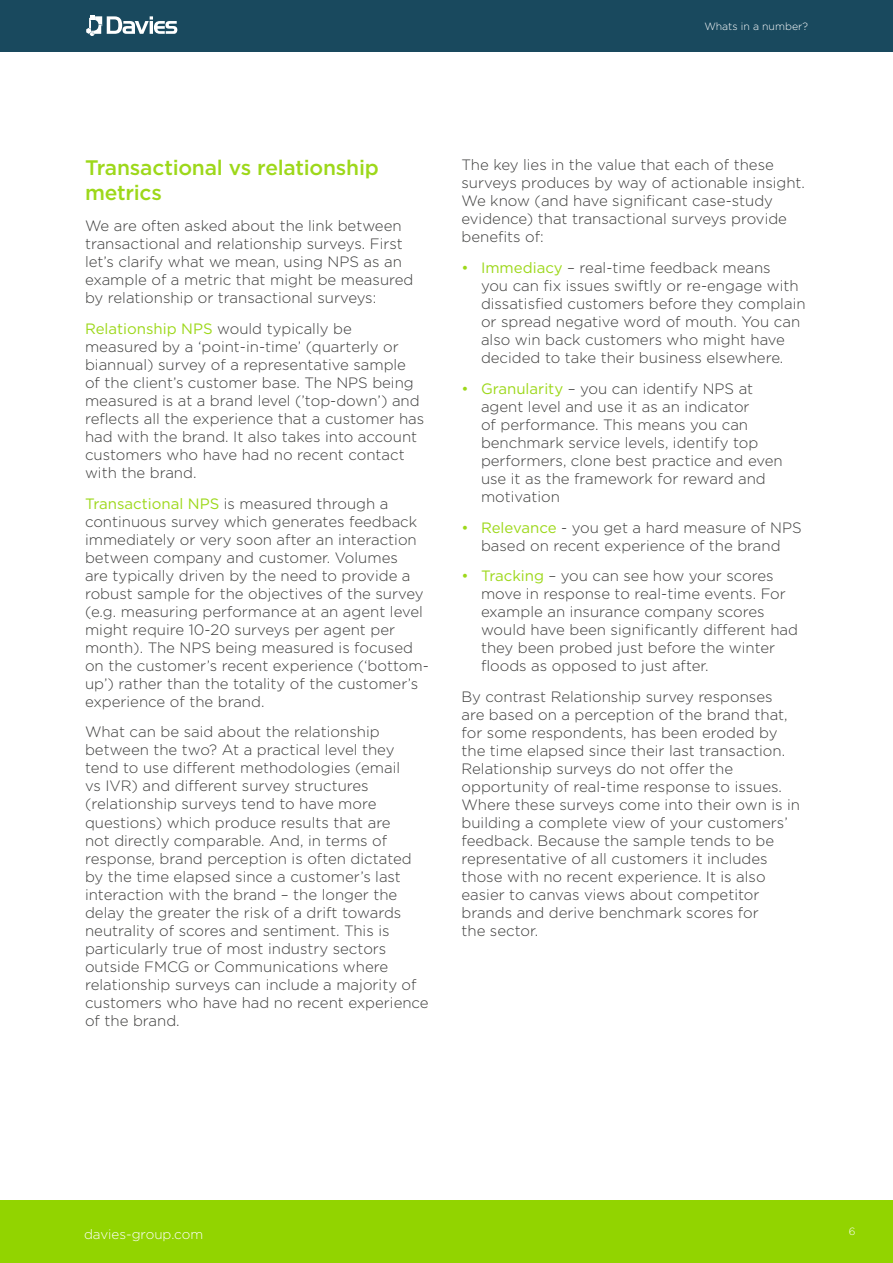
<style>
.page{position:relative;width:893px;height:1263px;background:#fff}
.page>*{position:absolute;margin:0;border:0;box-sizing:border-box;transform-origin:0 0}
.t1{font:500 21px/25.2px "Gotham";letter-spacing:-.01em;color:#9dd81a}
.t2{font:300 15px/18px "Gotham";color:#3c3c3b}
.t3{font:300 13.5px "Gotham";color:#fff}
.t4{font:300 10.5px "Gotham";color:#fff}
.s1{font-weight:400;color:#9dd81a}
</style>
<div class="page">
<div style="left:0;top:0;width:893px;height:51px;background:#19495e"></div>
<svg style="left:86px;top:15px;width:91px;height:21px"></svg>
<div style="left:0;top:1200px;width:893px;height:63px;background:#92d400"></div>
<p class="t4" style="left:704px;top:20px;width:105px">Whats in a number?</p>
<h1 class="t1" style="left:85px;top:155px;width:295px">Transactional vs relationship metrics</h1>
<p class="t2" style="left:85px;top:216px;width:330px">We are often asked about the link between transactional and relationship surveys. First let’s clarify what we mean, using NPS as an example of a metric that might be measured by relationship or transactional surveys:</p>
<p class="t2" style="left:85px;top:319px;width:341px"><span class="s1">Relationship NPS</span> would typically be measured by a ‘point-in-time’ (quarterly or biannual) survey of a representative sample of the client’s customer base. The NPS being measured is at a brand level (’top-down’) and reflects all the experience that a customer has had with the brand. It also takes into account customers who have had no recent contact with the brand.</p>
<p class="t2" style="left:85px;top:494px;width:345px"><span class="s1">Transactional NPS</span> is measured through a continuous survey which generates feedback immediately or very soon after an interaction between company and customer. Volumes<br>are typically driven by the need to provide a robust sample for the objectives of the survey (e.g. measuring performance at an agent level might require 10-20 surveys per agent per month). The NPS being measured is focused on the customer’s recent experience (‘bottom&shy;up’) rather than the totality of the customer’s experience of the brand.</p>
<p class="t2" style="left:85px;top:723px;width:345px">What can be said about the relationship between the two? At a practical level they tend to use different methodologies (email<br>vs IVR) and different survey structures (relationship surveys tend to have more questions) which produce results that are<br>not directly comparable. And, in terms of response, brand perception is often dictated by the time elapsed since a customer’s last interaction with the brand – the longer the delay the greater the risk of a drift towards neutrality of scores and sentiment. This is particularly true of most industry sectors outside FMCG or Communications where relationship surveys can include a majority of customers who have had no recent experience of the brand.</p>
<p class="t2" style="left:461px;top:156px;width:345px">The key lies in the value that each of these surveys produces by way of actionable insight.<br>We know (and have significant case-study evidence) that transactional surveys provide benefits of:</p>
<p class="t2" style="left:481px;top:258px;width:326px;text-indent:-20px"><span class="s1">• Immediacy</span> – real-time feedback means<br>you can fix issues swiftly or re-engage with dissatisfied customers before they complain or spread negative word of mouth. You can also win back customers who might have decided to take their business elsewhere.</p>
<p class="t2" style="left:481px;top:379px;width:303px;text-indent:-20px"><span class="s1">• Granularity</span> – you can identify NPS at agent level and use it as an indicator<br>of performance. This means you can benchmark service levels, identify top performers, clone best practice and even use it as the framework for reward and motivation</p>
<p class="t2" style="left:461px;top:518px;width:342px;text-align:center"><span class="s1">• Relevance</span> - you get a hard measure of NPS based on recent experience of the brand</p>
<p class="t2" style="left:481px;top:567px;width:319px;text-indent:-20px"><span class="s1">• Tracking</span> – you can see how your scores move in response to real-time events. For example an insurance company scores would have been significantly different had they been probed just before the winter floods as opposed to just after.</p>
<p class="t2" style="left:461px;top:687px;width:340px">By contrast Relationship survey responses<br>are based on a perception of the brand that, for some respondents, has been eroded by the time elapsed since their last transaction.<br>Relationship surveys do not offer the opportunity of real-time response to issues.<br>Where these surveys come into their own is in building a complete view of your customers’ feedback. Because the sample tends to be representative of all customers it includes those with no recent experience. It is also easier to canvas views about competitor brands and derive benchmark scores for<br>the sector.</p>
<p class="t3" style="left:84px;top:1225px;width:121px">davies-group.com</p>
<p class="t4" style="left:849px;top:1225px;width:8px">6</p>
</div>
